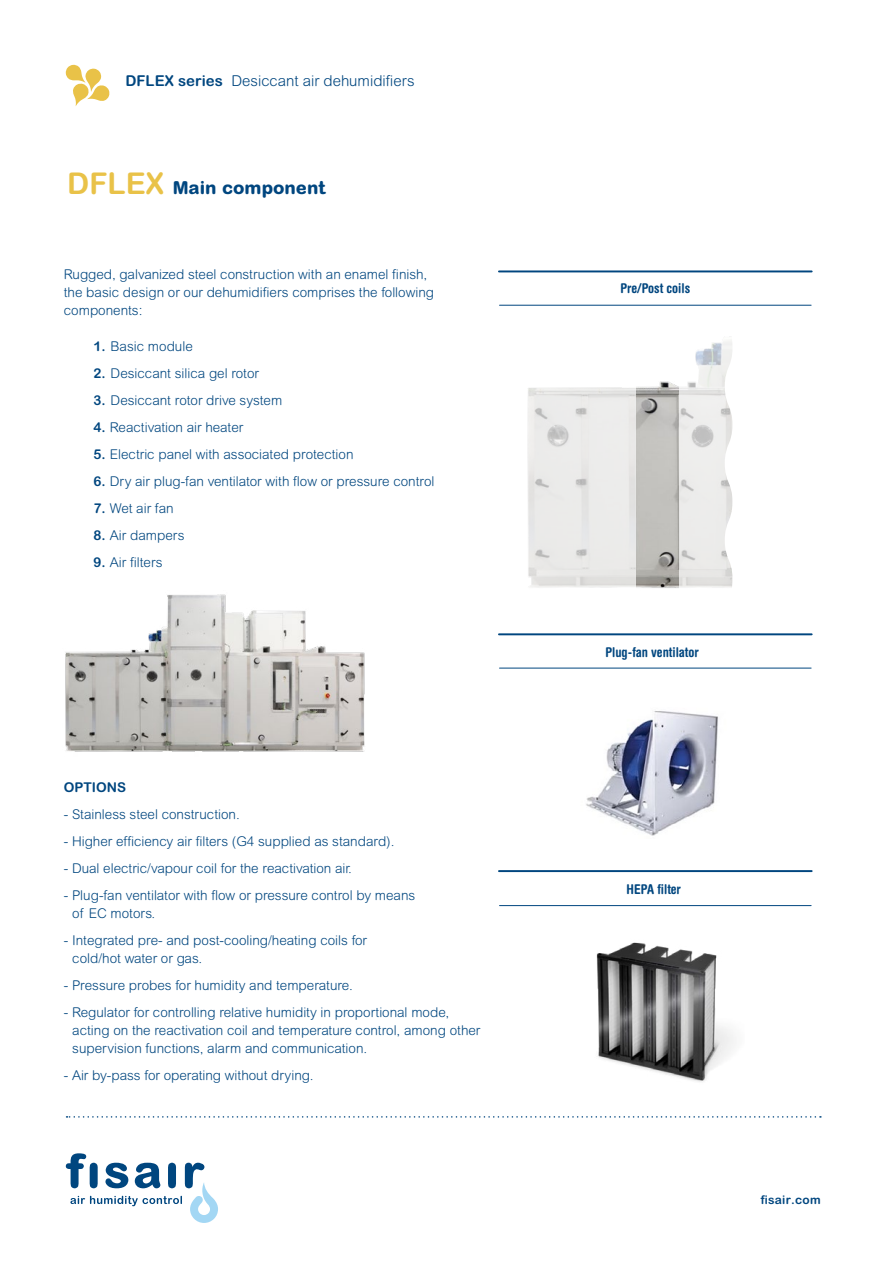
<style>
.page{position:relative;width:893px;height:1263px;background:#fff}
.page>*{position:absolute;margin:0;border:0;box-sizing:border-box;transform-origin:0 0}
.t1{font:800 18px "Arial Rounded MT";color:#00467f}
.t2{font:300 15px "Arial Rounded MT";color:#00467f}
.t3{font:300 13.5px/18px "Arial Rounded MT";color:#00467f}
.t4{font:700 condensed 13.5px "Helvetica Rounded";color:#00467f}
.t5{font:700 13.5px "Arial Rounded MT";color:#00467f}
.t6{font:700 12px "Arial Rounded MT";color:#00467f}
.s1{font-weight:700}
.s2{font-weight:700;font-size:30px;color:#e9c248}
</style>
<div class="page">
<svg style="left:66px;top:65px;width:44px;height:41px"></svg>
<svg style="left:67px;top:1116px;width:754px;height:2px"></svg>
<svg style="left:66px;top:1153px;width:152px;height:70px"></svg>
<hr style="left:499px;top:633px;width:313px;height:2px;background:#00467f">
<hr style="left:499px;top:870px;width:313px;height:2px;background:#00467f">
<hr style="left:499px;top:905px;width:312px;height:1px;background:#00467f">
<hr style="left:499px;top:668px;width:312px;height:1px;background:#00467f">
<img style="left:586px;top:711px;width:132px;height:125px">
<img style="left:596px;top:942px;width:138px;height:140px">
<img style="left:527px;top:341px;width:198px;height:247px">
<img style="left:636px;top:381px;width:42px;height:207px">
<svg style="left:725px;top:340px;width:8px;height:248px"></svg>
<hr style="left:499px;top:270px;width:313px;height:2px;background:#00467f">
<hr style="left:499px;top:305px;width:312px;height:1px;background:#00467f">
<img style="left:65px;top:594px;width:300px;height:158px">
<p class="t2" style="left:125px;top:73px;width:291px"><span class="s1">DFLEX series</span> Desiccant air dehumidifiers</p>
<h1 class="t1" style="left:67px;top:177px;width:260px"><span class="s2">DFLEX</span> Main component</h1>
<p class="t3" style="left:64px;top:265px;width:372px">Rugged, galvanized steel construction with an enamel finish, the basic design or our dehumidifiers comprises the following components:</p>
<p class="t3" style="left:94px;top:337px;width:101px"><span class="s1">1.</span> Basic module</p>
<p class="t3" style="left:94px;top:364px;width:167px"><span class="s1">2.</span> Desiccant silica gel rotor</p>
<p class="t3" style="left:94px;top:391px;width:190px"><span class="s1">3.</span> Desiccant rotor drive system</p>
<p class="t3" style="left:94px;top:418px;width:151px"><span class="s1">4.</span> Reactivation air heater</p>
<p class="t3" style="left:94px;top:445px;width:261px"><span class="s1">5.</span> Electric panel with associated protection</p>
<p class="t3" style="left:94px;top:472px;width:342px"><span class="s1">6.</span> Dry air plug-fan ventilator with flow or pressure control</p>
<p class="t3" style="left:94px;top:499px;width:81px"><span class="s1">7.</span> Wet air fan</p>
<p class="t3" style="left:94px;top:526px;width:92px"><span class="s1">8.</span> Air dampers</p>
<p class="t3" style="left:94px;top:553px;width:70px"><span class="s1">9.</span> Air filters</p>
<p class="t5" style="left:64px;top:779px;width:64px">OPTIONS</p>
<p class="t3" style="left:64px;top:805px;width:178px">- Stainless steel construction.</p>
<p class="t3" style="left:64px;top:832px;width:332px">- Higher efficiency air filters (G4 supplied as standard).</p>
<p class="t3" style="left:64px;top:859px;width:290px">- Dual electric/vapour coil for the reactivation air.</p>
<p class="t3" style="left:72px;top:886px;width:344px;text-indent:-9px">- Plug-fan ventilator with flow or pressure control by means of EC motors.</p>
<p class="t3" style="left:72px;top:931px;width:296px;text-indent:-9px">- Integrated pre- and post-cooling/heating coils for cold/hot water or gas.</p>
<p class="t3" style="left:64px;top:976px;width:291px">- Pressure probes for humidity and temperature.</p>
<p class="t3" style="left:72px;top:1003px;width:410px;text-indent:-9px">- Regulator for controlling relative humidity in proportional mode, acting on the reactivation coil and temperature control, among other supervision functions, alarm and communication.</p>
<p class="t3" style="left:64px;top:1066px;width:251px">- Air by-pass for operating without drying.</p>
<p class="t4" style="left:620px;top:280px;width:71px">Pre/Post coils</p>
<p class="t4" style="left:605px;top:644px;width:95px">Plug-fan ventilator</p>
<p class="t4" style="left:627px;top:881px;width:15px">HEPA</p>
<p class="t4" style="left:657px;top:881px;width:25px">filter</p>
<p class="t6" style="left:761px;top:1192px;width:61px">fisair.com</p>
</div>
